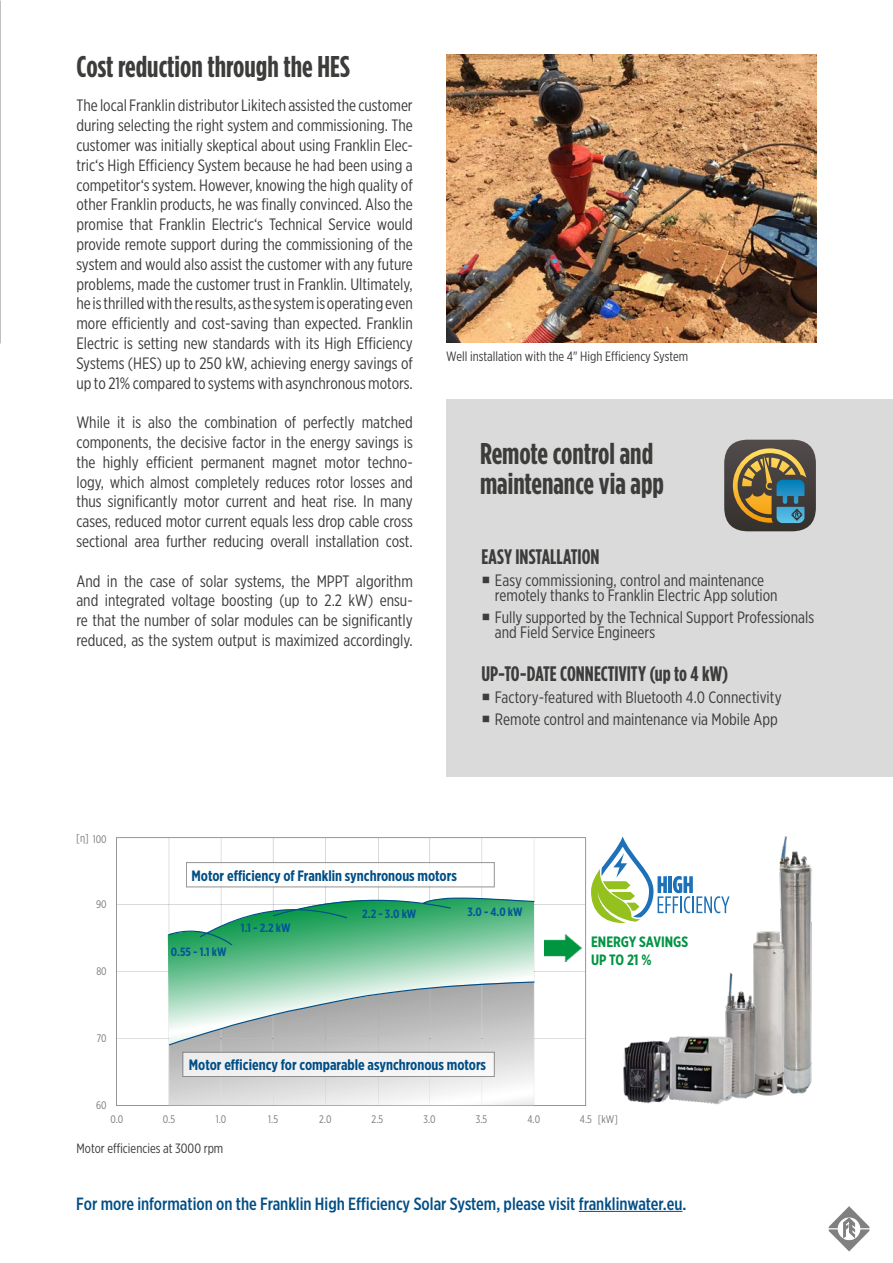
<style>
.page{position:relative;width:893px;height:1263px;background:#fff}
.page>*{position:absolute;margin:0;border:0;box-sizing:border-box;transform-origin:0 0}
.t1{font:700 30px/30px "Gotham Condensed";color:#3c3c3b}
.t2{font:700 21px "Gotham Condensed";color:#3c3c3b}
.t3{font:500 17.7px "Gotham X Narrow";color:#004e86}
.t4{font:16.5px/19.8px "Gotham X Narrow";color:#3c3c3b;text-align:justify}
.t5{font:700 15px "Gotham X Narrow";color:#004e86}
.t6{font:700 15px/18px "Gotham X Narrow";color:#009443}
.t7{font:13.5px "Gotham X Narrow";color:#3c3c3b}
.t8{font:700 12px "Gotham X Narrow";color:#005795}
.t9{font:11.4px "Gotham X Narrow";color:#7b7b7a}
.t10{font:10.95px "Gotham X Narrow";letter-spacing:.005em;color:#7b7b7a}
</style>
<div class="page">
<svg style="left:829px;top:1206px;width:41px;height:45px"></svg>
<img style="left:0;top:0;width:1px;height:344px">
<hr style="left:579px;top:1211px;width:103px;height:1px;background:#004e86">
<div style="left:446px;top:399px;width:447px;height:377px;background:#dadada"></div>
<svg style="left:724px;top:440px;width:92px;height:91px;background:#6b6853"></svg>
<img style="left:446px;top:54px;width:370px;height:289px">
<svg style="left:117px;top:838px;width:468px;height:268px"></svg>
<img style="left:623px;top:836px;width:190px;height:269px">
<div style="left:186px;top:862px;width:308px;height:25px;background:#fff;border:1px solid #706f6f"></div>
<div style="left:183px;top:1052px;width:311px;height:25px;background:#f3f2f2;border:1px solid #706f6f"></div>
<svg style="left:591px;top:836px;width:138px;height:87px"></svg>
<img style="left:544px;top:935px;width:37px;height:27px">
<svg style="left:0;top:79px;width:1px;height:42px"></svg>
<h1 class="t1" style="left:77px;top:52px;width:275px">Cost reduction through the HES</h1>
<p class="t4" style="left:76px;top:95px;width:338px">The local Franklin distributor Likitech assisted the customer during selecting the right system and commissioning. The customer was initially skeptical about using Franklin Elec&shy;tric‘s High Efficiency System because he had been using a competitor‘s system. However, knowing the high quality of other Franklin products, he was finally convinced. Also the promise that Franklin Electric‘s Technical Service would provide remote support during the commissioning of the system and would also assist the customer with any future problems, made the customer trust in Franklin. Ultimately, he is thrilled with the results, as the system is operating even more efficiently and cost-saving than expected. Franklin Electric is setting new standards with its High Efficiency Systems (HES) up to 250 kW, achieving energy savings of up to 21% compared to systems with asynchronous motors.</p>
<p class="t4" style="left:76px;top:412px;width:338px">While it is also the combination of perfectly matched components, the decisive factor in the energy savings is the highly efficient permanent magnet motor techno&shy;logy, which almost completely reduces rotor losses and thus significantly motor current and heat rise. In many cases, reduced motor current equals less drop cable cross sectional area further reducing overall installation cost.</p>
<p class="t4" style="left:76px;top:571px;width:338px">And in the case of solar systems, the MPPT algorithm and integrated voltage boosting (up to 2.2 kW) ensu&shy;re that the number of solar modules can be significantly reduced, as the system output is maximized accordingly.</p>
<p class="t7" style="left:446px;top:348px;width:243px">Well installation with the 4" High Efficiency System</p>
<h1 class="t1" style="left:480px;top:438px;width:186px">Remote control and maintenance via app</h1>
<p class="t2" style="left:481px;top:545px;width:120px">EASY INSTALLATION</p>
<p class="t4" style="left:495px;top:572px;width:284px;line-height:15px">Easy commissioning, control and maintenance remotely thanks to Franklin Electric App solution</p>
<p class="t4" style="left:495px;top:609px;width:321px;line-height:15px">Fully supported by the Technical Support Professionals and Field Service Engineers</p>
<p class="t2" style="left:481px;top:662px;width:249px">UP-TO-DATE CONNECTIVITY (up to 4 kW)</p>
<p class="t4" style="left:495px;top:686px;width:288px;line-height:21.8px">Factory-featured with Bluetooth 4.0 Connectivity<br>Remote control and maintenance via Mobile App</p>
<p class="t9" style="left:76px;top:831px;width:14px">[η]</p>
<p class="t10" style="left:93px;top:833px;width:15px">100</p>
<p class="t10" style="left:96px;top:898px;width:12px">90</p>
<p class="t10" style="left:96px;top:964px;width:12px">80</p>
<p class="t10" style="left:97px;top:1031px;width:12px">70</p>
<p class="t10" style="left:96px;top:1098px;width:12px">60</p>
<p class="t5" style="left:192px;top:866px;width:267px">Motor efficiency of Franklin synchronous motors</p>
<p class="t8" style="left:171px;top:944px;width:57px">0.55 - 1.1 kW</p>
<p class="t8" style="left:241px;top:920px;width:51px">1.1 - 2.2 kW</p>
<p class="t8" style="left:362px;top:906px;width:56px">2.2 - 3.0 kW</p>
<p class="t8" style="left:467px;top:904px;width:57px">3.0 - 4.0 kW</p>
<p class="t5" style="left:189px;top:1056px;width:299px">Motor efficiency for comparable asynchronous motors</p>
<p class="t6" style="left:591px;top:933px;width:99px">ENERGY SAVINGS<br>UP TO 21 %</p>
<p class="t10" style="left:110px;top:1113px;width:15px">0.0</p>
<p class="t10" style="left:163px;top:1113px;width:14px">0.5</p>
<p class="t10" style="left:216px;top:1113px;width:12px">1.0</p>
<p class="t10" style="left:268px;top:1113px;width:11px">1.5</p>
<p class="t10" style="left:319px;top:1113px;width:14px">2.0</p>
<p class="t10" style="left:372px;top:1113px;width:13px">2.5</p>
<p class="t10" style="left:423px;top:1113px;width:14px">3.0</p>
<p class="t10" style="left:476px;top:1113px;width:13px">3.5</p>
<p class="t10" style="left:527px;top:1113px;width:14px">4.0</p>
<p class="t10" style="left:580px;top:1113px;width:13px">4.5</p>
<p class="t10" style="left:598px;top:1113px;width:22px">[kW]</p>
<p class="t7" style="left:77px;top:1140px;width:148px">Motor efficiencies at 3000 rpm</p>
<p class="t3" style="left:76px;top:1192px;width:612px">For more information on the Franklin High Efficiency Solar System, please visit franklinwater.eu.</p>
</div>
